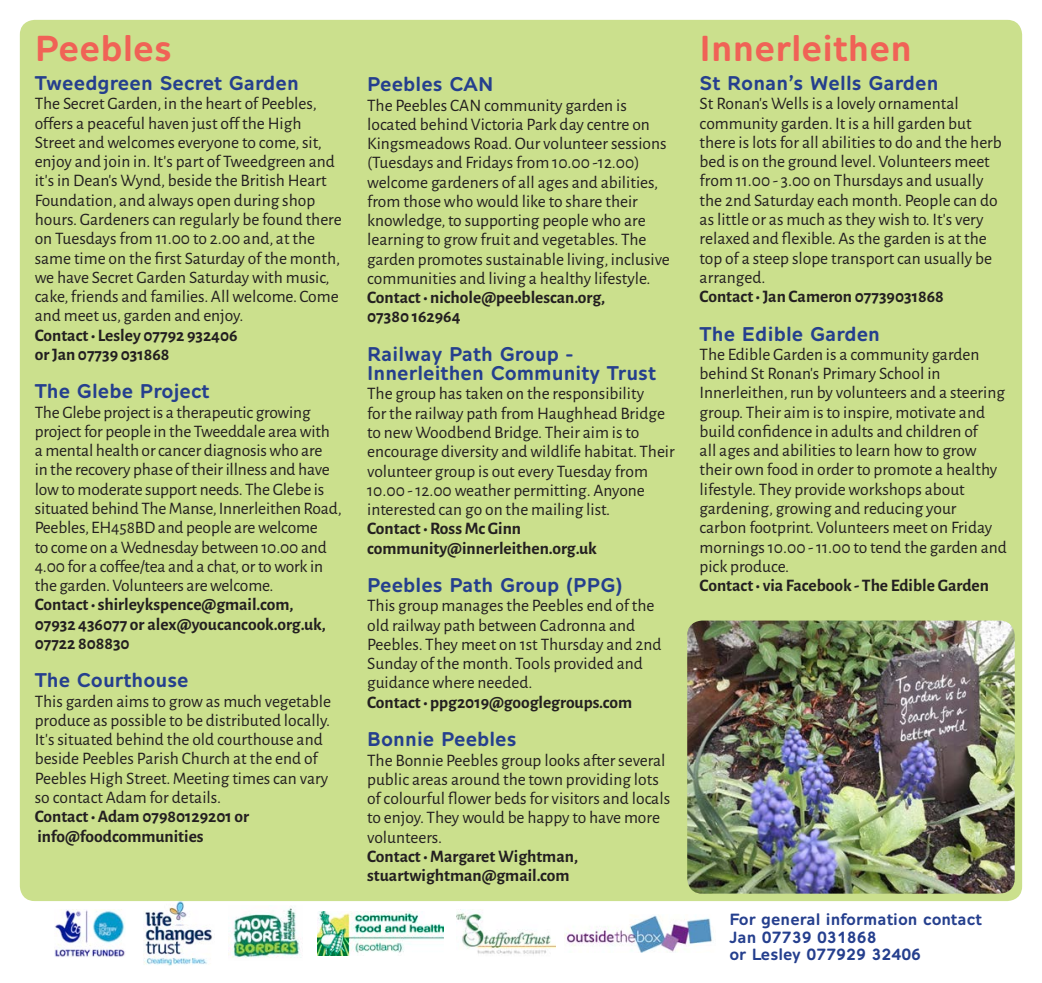
<style>
.page{position:relative;width:1042px;height:983px;background:#fff}
.page>*{position:absolute;margin:0;border:0;box-sizing:border-box;transform-origin:0 0}
.text{font:600 35px "Alleyn";color:#f06256}
.t1{font:600 19.25px/19.2px "Alleyn";color:#253f8e}
.text-2{font:17.5px/19.2px "Alegreya Sans";color:#231f20}
.text-3{font:700 17.5px/19.2px "Alegreya Sans";color:#231f20}
.t2{font:600 15.75px "Alleyn";color:#253f8e}
</style>
<div class="page">
<img style="left:456px;top:909px;width:99px;height:46px">
<img style="left:144px;top:901px;width:68px;height:63px">
<img style="left:55px;top:909px;width:70px;height:47px">
<img style="left:564px;top:915px;width:149px;height:37px">
<img style="left:317px;top:911px;width:127px;height:44px">
<img style="left:228px;top:908px;width:73px;height:50px">
<div style="left:20px;top:20px;width:1002px;height:880px;background:#cbe08d;border-radius:15px"></div>
<img style="left:687px;top:620px;width:327px;height:273px">
<p class="text" style="left:35px;top:27px;width:139px">Peebles</p>
<p class="t1" style="left:35px;top:73px;width:266px">Tweedgreen Secret Garden</p>
<p class="text-2" style="left:35px;top:93px;width:308px">The Secret Garden, in the heart of Peebles, offers a peaceful haven just off the High Street and welcomes everyone to come, sit, enjoy and join in. It’s part of Tweedgreen and it’s in Dean’s Wynd, beside the British Heart Foundation, and always open during shop hours. Gardeners can regularly be found there on Tuesdays from 11.00 to 2.00 and, at the same time on the first Saturday of the month, we have Secret Garden Saturday with music, cake, friends and families. All welcome. Come and meet us, garden and enjoy.</p>
<p class="text-3" style="left:35px;top:324px;width:204px">Contact • Lesley 07792 932406</p>
<p class="text-3" style="left:35px;top:343px;width:136px">or Jan 07739 031868</p>
<p class="t1" style="left:35px;top:381px;width:176px">The Glebe Project</p>
<p class="text-2" style="left:35px;top:401px;width:308px">The Glebe project is a therapeutic growing project for people in the Tweeddale area with a mental health or cancer diagnosis who are<br>in the recovery phase of their illness and have low to moderate support needs. The Glebe is situated behind The Manse, Innerleithen Road, Peebles, EH458BD and people are welcome<br>to come on a Wednesday between 10.00 and 4.00 for a coffee/tea and a chat, or to work in the garden. Volunteers are welcome.</p>
<p class="text-3" style="left:35px;top:593px;width:260px">Contact • shirleykspence@gmail.com,</p>
<p class="text-3" style="left:35px;top:613px;width:293px">07932 436077 or alex@youcancook.org.uk,<br>07722 808830</p>
<p class="t1" style="left:35px;top:670px;width:156px">The Courthouse</p>
<p class="text-2" style="left:35px;top:690px;width:298px">This garden aims to grow as much vegetable produce as possible to be distributed locally.<br>It’s situated behind the old courthouse and beside Peebles Parish Church at the end of Peebles High Street. Meeting times can vary so contact Adam for details.</p>
<p class="text-3" style="left:35px;top:805px;width:216px">Contact • Adam 07980129201 or</p>
<p class="text-3" style="left:37px;top:824px;width:168px">info@foodcommunities</p>
<p class="t1" style="left:367px;top:74px;width:128px">Peebles CAN</p>
<p class="text-2" style="left:367px;top:94px;width:304px">The Peebles CAN community garden is located behind Victoria Park day centre on Kingsmeadows Road. Our volunteer sessions (Tuesdays and Fridays from 10.00 -12.00) welcome gardeners of all ages and abilities, from those who would like to share their knowledge, to supporting people who are learning to grow fruit and vegetables. The garden promotes sustainable living, inclusive communities and living a healthy lifestyle.</p>
<p class="text-3" style="left:367px;top:286px;width:239px">Contact • nichole@peeblescan.org,</p>
<p class="text-3" style="left:367px;top:306px;width:95px">07380 162964</p>
<p class="t1" style="left:367px;top:344px;width:290px">Railway Path Group -<br>Innerleithen Community Trust</p>
<p class="text-2" style="left:367px;top:383px;width:309px">The group has taken on the responsibility<br>for the railway path from Haughhead Bridge to new Woodbend Bridge. Their aim is to encourage diversity and wildlife habitat. Their volunteer group is out every Tuesday from 10.00 - 12.00 weather permitting. Anyone interested can go on the mailing list.</p>
<p class="text-3" style="left:367px;top:517px;width:155px">Contact • Ross Mc Ginn</p>
<p class="text-3" style="left:367px;top:537px;width:231px">community@innerleithen.org.uk</p>
<p class="t1" style="left:367px;top:575px;width:257px">Peebles Path Group (PPG)</p>
<p class="text-2" style="left:367px;top:595px;width:296px">This group manages the Peebles end of the old railway path between Cadronna and Peebles. They meet on 1st Thursday and 2nd Sunday of the month. Tools provided and guidance where needed.</p>
<p class="text-3" style="left:367px;top:691px;width:266px">Contact • ppg2019@googlegroups.com</p>
<p class="t1" style="left:367px;top:729px;width:151px">Bonnie Peebles</p>
<p class="text-2" style="left:367px;top:749px;width:304px">The Bonnie Peebles group looks after several public areas around the town providing lots of colourful flower beds for visitors and locals to enjoy. They would be happy to have more volunteers.</p>
<p class="text-3" style="left:367px;top:845px;width:212px">Contact • Margaret Wightman, stuartwightman@gmail.com</p>
<p class="text" style="left:699px;top:27px;width:214px">Innerleithen</p>
<p class="t1" style="left:699px;top:73px;width:240px">St Ronan’s Wells Garden</p>
<p class="text-2" style="left:699px;top:93px;width:304px">St Ronan’s Wells is a lovely ornamental community garden. It is a hill garden but there is lots for all abilities to do and the herb bed is on the ground level. Volunteers meet from 11.00 - 3.00 on Thursdays and usually the 2nd Saturday each month. People can do as little or as much as they wish to. It’s very relaxed and flexible. As the garden is at the top of a steep slope transport can usually be arranged.</p>
<p class="text-3" style="left:699px;top:285px;width:246px">Contact • Jan Cameron 07739031868</p>
<p class="t1" style="left:699px;top:323px;width:182px">The Edible Garden</p>
<p class="text-2" style="left:699px;top:344px;width:309px">The Edible Garden is a community garden behind St Ronan’s Primary School in Innerleithen, run by volunteers and a steering group. Their aim is to inspire, motivate and build confidence in adults and children of<br>all ages and abilities to learn how to grow their own food in order to promote a healthy lifestyle. They provide workshops about gardening, growing and reducing your carbon footprint. Volunteers meet on Friday mornings 10.00 - 11.00 to tend the garden and pick produce.</p>
<p class="text-3" style="left:699px;top:574px;width:291px">Contact • via Facebook - The Edible Garden</p>
<p class="t2" style="left:729px;top:909px;width:254px">For general information contact</p>
<p class="t2" style="left:729px;top:927px;width:149px">Jan 07739 031868</p>
<p class="t2" style="left:729px;top:944px;width:193px">or Lesley 077929 32406</p>
</div>
